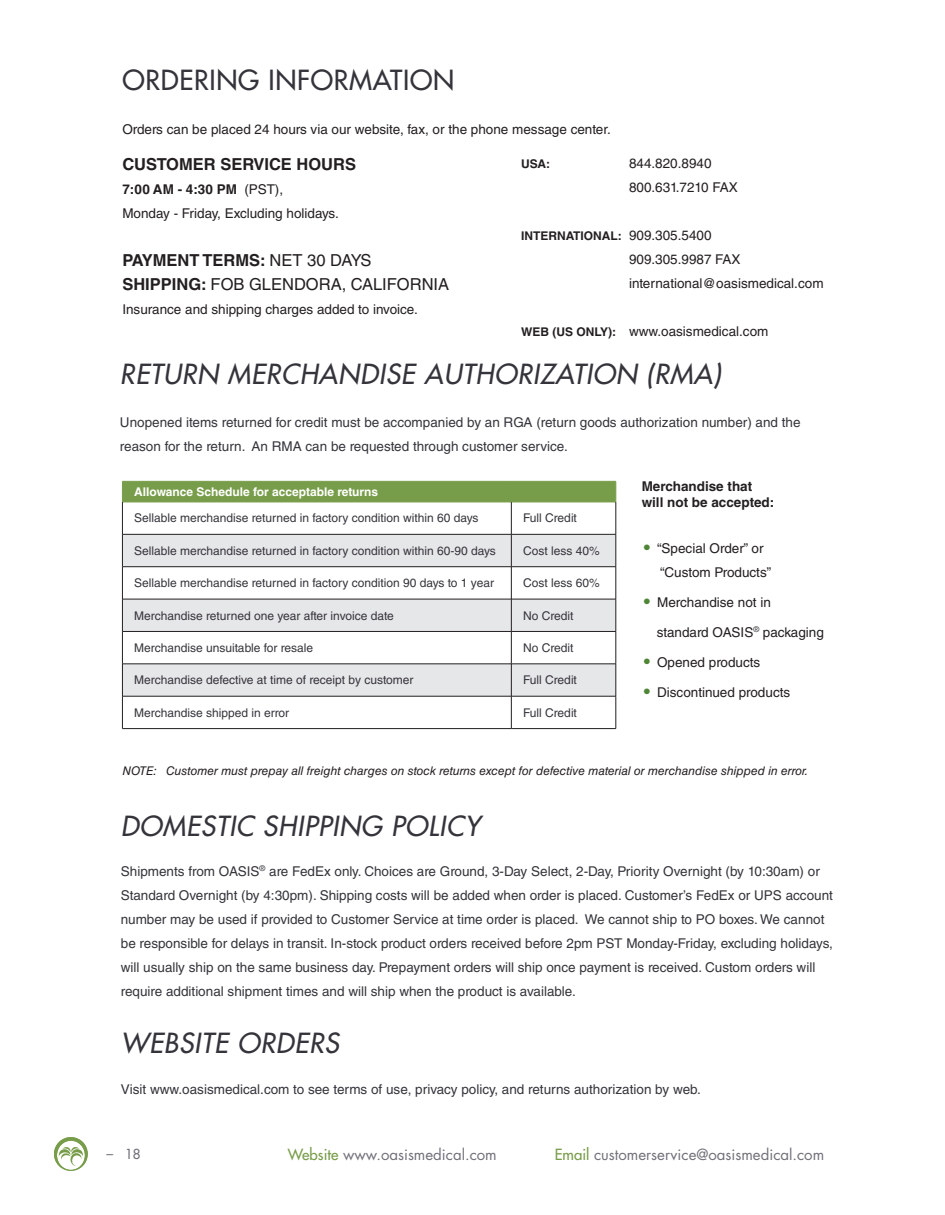
<style>
.page{position:relative;width:945px;height:1215px;background:#fff}
.page>*{position:absolute;margin:0;border:0;box-sizing:border-box;transform-origin:0 0}
.CATALOG_SUB-HEADERS{font:italic 500 27px "Futura Std";letter-spacing:.025em;color:#36343b}
.CATALOG_HEADERS_-_BL{font:500 27px "Futura Std";letter-spacing:.025em;color:#36343b}
.SUB-SUB-HEADERS{font:700 16.5px "Helvetica LT Std";color:#231f20}
.SUB-SUB-HEADERS-2{font:16.5px "Helvetica LT Std";color:#231f20}
.t1{font:15px "Futura Std";color:#707179}
.CATALOG_-_BODY_TEXT{font:13.5px/24px "Helvetica LT Std";color:#36343b}
.t2{font:13.5px "Helvetica LT Std";color:#231f20}
.t3{font:700 13.5px "Helvetica LT Std";color:#231f20}
.t4{font:500 13.5px "Futura Std";color:#707179}
.CATALOG_-_TABLES_TEX{font:12px "Helvetica LT Std";color:#36343b}
.t5{font:italic 12px "Helvetica LT Std";color:#231f20}
.CATALOG_-_TABLES_HEA{font:700 12px "Helvetica LT Std";color:#fff}
.t6{font:700 12px "Helvetica LT Std";color:#231f20}
.s1{font-weight:400}
.s2{font-weight:700}
.s3{font-weight:400;font-size:13.5px}
.s4{font-weight:700;font-size:12px}
.s5{font-family:"Futura Std";font-weight:700;font-size:15px;color:#4e8635}
.s6{font-weight:500;color:#789d4a}
</style>
<div class="page">
<svg style="left:54px;top:1137px;width:34px;height:34px"></svg>
<svg style="left:123px;top:535px;width:493px;height:161px;fill:#e6e7e9"></svg>
<div style="left:122px;top:481px;width:495px;height:21px;background:#789d4a"></div>
<hr style="left:122px;top:502px;width:389px;height:1px;background:#789d4a">
<hr style="left:511px;top:502px;width:105px;height:1px;background:#789d4a">
<hr style="left:122px;top:502px;width:1px;height:32px;background:#231f20">
<hr style="left:511px;top:502px;width:1px;height:32px;background:#231f20">
<hr style="left:616px;top:502px;width:1px;height:32px;background:#231f20">
<hr style="left:122px;top:534px;width:389px;height:1px;background:#231f20">
<hr style="left:122px;top:534px;width:1px;height:33px;background:#231f20">
<hr style="left:511px;top:534px;width:105px;height:1px;background:#231f20">
<hr style="left:511px;top:534px;width:1px;height:33px;background:#231f20">
<hr style="left:616px;top:534px;width:1px;height:33px;background:#231f20">
<hr style="left:122px;top:566px;width:389px;height:1px;background:#231f20">
<hr style="left:122px;top:567px;width:1px;height:32px;background:#231f20">
<hr style="left:511px;top:566px;width:105px;height:1px;background:#231f20">
<hr style="left:511px;top:567px;width:1px;height:32px;background:#231f20">
<hr style="left:616px;top:567px;width:1px;height:32px;background:#231f20">
<hr style="left:122px;top:599px;width:389px;height:1px;background:#231f20">
<hr style="left:122px;top:599px;width:1px;height:32px;background:#231f20">
<hr style="left:511px;top:599px;width:105px;height:1px;background:#231f20">
<hr style="left:511px;top:599px;width:1px;height:32px;background:#231f20">
<hr style="left:616px;top:599px;width:1px;height:32px;background:#231f20">
<hr style="left:122px;top:631px;width:389px;height:1px;background:#231f20">
<hr style="left:122px;top:632px;width:1px;height:32px;background:#231f20">
<hr style="left:511px;top:631px;width:105px;height:1px;background:#231f20">
<hr style="left:511px;top:632px;width:1px;height:32px;background:#231f20">
<hr style="left:616px;top:632px;width:1px;height:32px;background:#231f20">
<hr style="left:122px;top:664px;width:389px;height:1px;background:#231f20">
<hr style="left:122px;top:664px;width:1px;height:32px;background:#231f20">
<hr style="left:511px;top:664px;width:105px;height:1px;background:#231f20">
<hr style="left:511px;top:664px;width:1px;height:32px;background:#231f20">
<hr style="left:616px;top:664px;width:1px;height:32px;background:#231f20">
<hr style="left:122px;top:696px;width:389px;height:1px;background:#231f20">
<hr style="left:122px;top:696px;width:1px;height:32px;background:#231f20">
<hr style="left:511px;top:696px;width:105px;height:1px;background:#231f20">
<hr style="left:511px;top:696px;width:1px;height:32px;background:#231f20">
<hr style="left:616px;top:696px;width:1px;height:32px;background:#231f20">
<hr style="left:122px;top:728px;width:389px;height:1px;background:#231f20">
<hr style="left:511px;top:728px;width:105px;height:1px;background:#231f20">
<p class="CATALOG_HEADERS_-_BL" style="left:122px;top:63px;width:334px">ORDERING INFORMATION</p>
<p class="t2" style="left:122px;top:121px;width:490px">Orders can be placed 24 hours via our website, fax, or the phone message center.</p>
<p class="SUB-SUB-HEADERS" style="left:122px;top:154px;width:235px">CUSTOMER SERVICE HOURS</p>
<p class="t3" style="left:122px;top:181px;width:162px">7:00 AM - 4:30 PM <span class="s1">(PST),</span></p>
<p class="t2" style="left:122px;top:206px;width:218px">Monday - Friday, Excluding holidays.</p>
<p class="SUB-SUB-HEADERS" style="left:122px;top:250px;width:251px">PAYMENT TERMS: <span class="s1">NET 30 DAYS</span></p>
<p class="SUB-SUB-HEADERS-2" style="left:122px;top:275px;width:328px"><span class="s2">SHIPPING:</span> FOB GLENDORA, CALIFORNIA</p>
<p class="t2" style="left:122px;top:302px;width:297px">Insurance and shipping charges added to invoice.</p>
<p class="t6" style="left:521px;top:157px;width:31px">USA:</p>
<p class="t2" style="left:629px;top:156px;width:84px">844.820.8940</p>
<p class="t2" style="left:629px;top:180px;width:110px">800.631.7210 FAX</p>
<p class="t6" style="left:521px;top:229px;width:192px">INTERNATIONAL: <span class="s3">909.305.5400</span></p>
<p class="t2" style="left:629px;top:252px;width:113px">909.305.9987 FAX</p>
<p class="t2" style="left:629px;top:276px;width:196px">international@oasismedical.com</p>
<p class="t2" style="left:521px;top:324px;width:249px"><span class="s4">WEB (US ONLY):</span> www.oasismedical.com</p>
<p class="CATALOG_SUB-HEADERS" style="left:120px;top:357px;width:603px">RETURN MERCHANDISE AUTHORIZATION (RMA)</p>
<p class="CATALOG_-_BODY_TEXT" style="left:120px;top:410px;width:682px">Unopened items returned for credit must be accompanied by an RGA (return goods authorization number) and the reason for the return. An RMA can be requested through customer service.</p>
<p class="CATALOG_-_TABLES_HEA" style="left:134px;top:484px;width:245px">Allowance Schedule for acceptable returns</p>
<p class="CATALOG_-_TABLES_TEX" style="left:134px;top:511px;width:346px">Sellable merchandise returned in factory condition within 60 days</p>
<p class="CATALOG_-_TABLES_TEX" style="left:523px;top:511px;width:55px">Full Credit</p>
<p class="CATALOG_-_TABLES_TEX" style="left:134px;top:544px;width:363px">Sellable merchandise returned in factory condition within 60-90 days</p>
<p class="CATALOG_-_TABLES_TEX" style="left:523px;top:544px;width:78px">Cost less 40%</p>
<p class="CATALOG_-_TABLES_TEX" style="left:134px;top:576px;width:361px">Sellable merchandise returned in factory condition 90 days to 1 year</p>
<p class="CATALOG_-_TABLES_TEX" style="left:523px;top:576px;width:78px">Cost less 60%</p>
<p class="CATALOG_-_TABLES_TEX" style="left:134px;top:608px;width:261px">Merchandise returned one year after invoice date</p>
<p class="CATALOG_-_TABLES_TEX" style="left:523px;top:608px;width:52px">No Credit</p>
<p class="CATALOG_-_TABLES_TEX" style="left:134px;top:641px;width:180px">Merchandise unsuitable for resale</p>
<p class="CATALOG_-_TABLES_TEX" style="left:523px;top:641px;width:52px">No Credit</p>
<p class="CATALOG_-_TABLES_TEX" style="left:134px;top:673px;width:281px">Merchandise defective at time of receipt by customer</p>
<p class="CATALOG_-_TABLES_TEX" style="left:523px;top:673px;width:55px">Full Credit</p>
<p class="CATALOG_-_TABLES_TEX" style="left:134px;top:706px;width:156px">Merchandise shipped in error</p>
<p class="CATALOG_-_TABLES_TEX" style="left:523px;top:706px;width:55px">Full Credit</p>
<p class="t3" style="left:642px;top:478px;width:112px">Merchandise that</p>
<p class="t3" style="left:642px;top:494px;width:134px">will not be accepted:</p>
<p class="t2" style="left:642px;top:540px;width:123px"><span class="s5">•</span> “Special Order” or</p>
<p class="t2" style="left:660px;top:564px;width:113px">“Custom Products”</p>
<p class="t2" style="left:642px;top:594px;width:131px"><span class="s5">•</span> Merchandise not in</p>
<p class="t2" style="left:657px;top:624px;width:169px">standard OASIS<sup>®</sup> packaging</p>
<p class="t2" style="left:642px;top:654px;width:120px"><span class="s5">•</span> Opened products</p>
<p class="t2" style="left:642px;top:684px;width:150px"><span class="s5">•</span> Discontinued products</p>
<p class="t5" style="left:122px;top:764px;width:687px">NOTE: Customer must prepay all freight charges on stock returns except for defective material or merchandise shipped in error.</p>
<p class="CATALOG_SUB-HEADERS" style="left:121px;top:809px;width:361px">DOMESTIC SHIPPING POLICY</p>
<p class="CATALOG_-_BODY_TEXT" style="left:121px;top:859px;width:714px">Shipments from OASIS<sup>®</sup> are FedEx only. Choices are Ground, 3-Day Select, 2-Day, Priority Overnight (by 10:30am) or Standard Overnight (by 4:30pm). Shipping costs will be added when order is placed. Customer’s FedEx or UPS account number may be used if provided to Customer Service at time order is placed. We cannot ship to PO boxes. We cannot be responsible for delays in transit. In-stock product orders received before 2pm PST Monday-Friday, excluding holidays, will usually ship on the same business day. Prepayment orders will ship once payment is received. Custom orders will require additional shipment times and will ship when the product is available.</p>
<p class="CATALOG_SUB-HEADERS" style="left:121px;top:1026px;width:220px">WEBSITE ORDERS</p>
<p class="CATALOG_-_BODY_TEXT" style="left:121px;top:1077px;width:582px">Visit www.oasismedical.com to see terms of use, privacy policy, and returns authorization by web.</p>
<p class="t4" style="left:107px;top:1145px;width:36px">– 18</p>
<p class="t1" style="left:288px;top:1145px;width:210px"><span class="s6">Website</span> www.oasismedical.com</p>
<p class="t1" style="left:555px;top:1145px;width:271px"><span class="s6">Email</span> customerservice@oasismedical.com</p>
</div>
